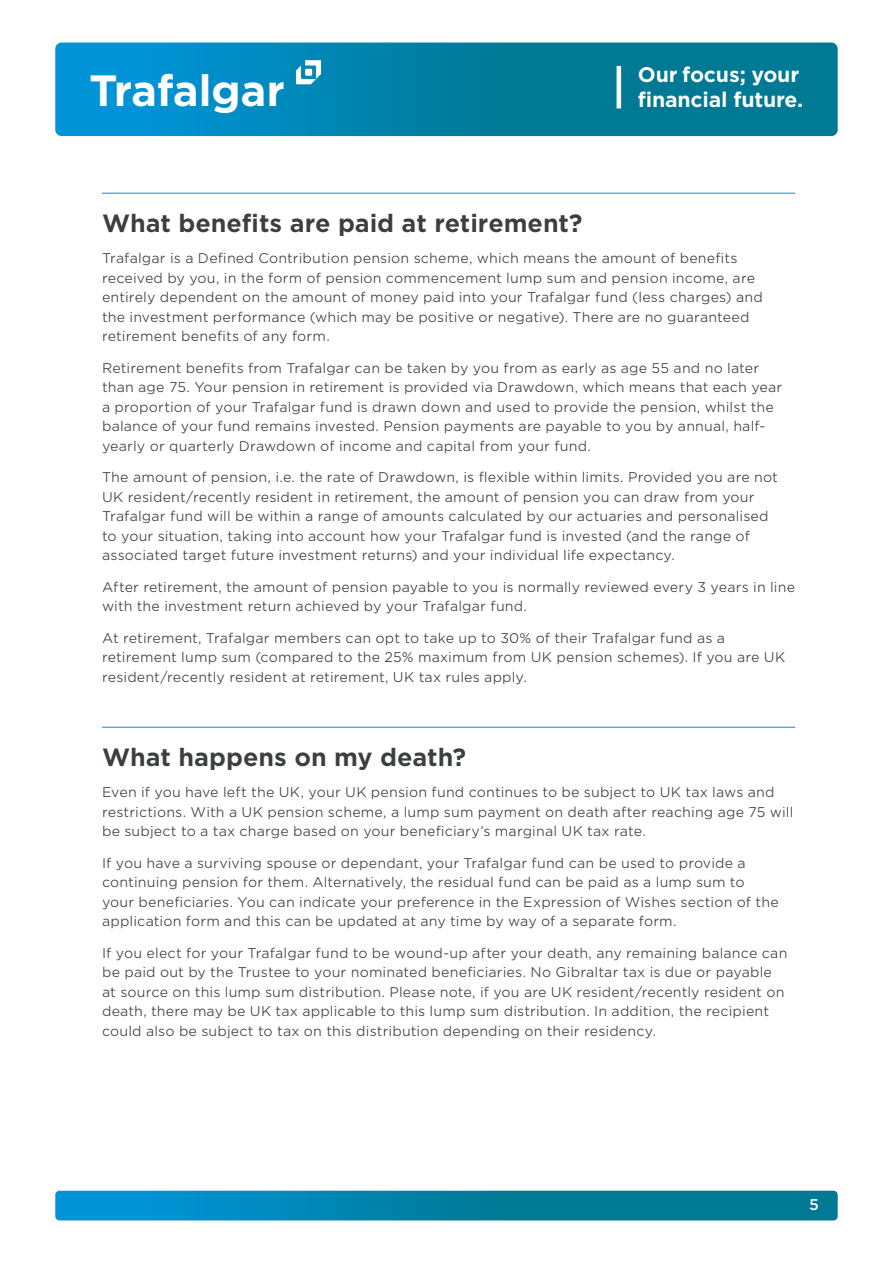
<style>
.page{position:relative;width:893px;height:1263px;background:#fff}
.page>*{position:absolute;margin:0;border:0;box-sizing:border-box;transform-origin:0 0}
.t1{font:700 42px "Gotham S Sm";letter-spacing:-.015em;color:#fff}
.t2{font:700 24px "Gotham S Sm";letter-spacing:-.005em;color:#3b403c}
.t3{font:700 20.25px "Gotham S Sm";letter-spacing:-.01em;color:#fff}
.t4{font:500 15px "Gotham S Sm";color:#fff}
.t5{font:300 13.5px/19.5px "Gotham S Sm";letter-spacing:.01em;color:#3b403c}
</style>
<div class="page">
<svg style="left:55px;top:1191px;width:783px;height:29px;background:#0082aa"></svg>
<svg style="left:55px;top:43px;width:783px;height:93px;background:#0082aa"></svg>
<hr style="left:617px;top:66px;width:4px;height:42px;background:#fff">
<svg style="left:296px;top:60px;width:25px;height:24px"></svg>
<hr style="left:102px;top:193px;width:693px;height:1px;background:#0093d6">
<hr style="left:102px;top:727px;width:693px;height:1px;background:#0093d6">
<h1 class="t1" style="left:89px;top:62px;width:197px">Trafalgar</h1>
<h3 class="t3" style="left:638px;top:61px;width:163px">Our focus; your</h3>
<h3 class="t3" style="left:638px;top:85px;width:167px">financial future.</h3>
<h2 class="t2" style="left:102px;top:206px;width:482px">What benefits are paid at retirement?</h2>
<p class="t5" style="left:102px;top:248px;width:662px">Trafalgar is a Defined Contribution pension scheme, which means the amount of benefits received by you, in the form of pension commencement lump sum and pension income, are entirely dependent on the amount of money paid into your Trafalgar fund (less charges) and the investment performance (which may be positive or negative). There are no guaranteed retirement benefits of any form.</p>
<p class="t5" style="left:102px;top:358px;width:682px">Retirement benefits from Trafalgar can be taken by you from as early as age 55 and no later than age 75. Your pension in retirement is provided via Drawdown, which means that each year a proportion of your Trafalgar fund is drawn down and used to provide the pension, whilst the balance of your fund remains invested. Pension payments are payable to you by annual, half&shy;yearly or quarterly Drawdown of income and capital from your fund.</p>
<p class="t5" style="left:102px;top:467px;width:677px">The amount of pension, i.e. the rate of Drawdown, is flexible within limits. Provided you are not UK resident/recently resident in retirement, the amount of pension you can draw from your Trafalgar fund will be within a range of amounts calculated by our actuaries and personalised to your situation, taking into account how your Trafalgar fund is invested (and the range of associated target future investment returns) and your individual life expectancy.</p>
<p class="t5" style="left:102px;top:577px;width:694px">After retirement, the amount of pension payable to you is normally reviewed every 3 years in line with the investment return achieved by your Trafalgar fund.</p>
<p class="t5" style="left:102px;top:628px;width:685px">At retirement, Trafalgar members can opt to take up to 30% of their Trafalgar fund as a retirement lump sum (compared to the 25% maximum from UK pension schemes). If you are UK resident/recently resident at retirement, UK tax rules apply.</p>
<h2 class="t2" style="left:102px;top:740px;width:366px">What happens on my death?</h2>
<p class="t5" style="left:102px;top:782px;width:693px">Even if you have left the UK, your UK pension fund continues to be subject to UK tax laws and restrictions. With a UK pension scheme, a lump sum payment on death after reaching age 75 will be subject to a tax charge based on your beneficiary’s marginal UK tax rate.</p>
<p class="t5" style="left:102px;top:853px;width:678px">If you have a surviving spouse or dependant, your Trafalgar fund can be used to provide a continuing pension for them. Alternatively, the residual fund can be paid as a lump sum to your beneficiaries. You can indicate your preference in the Expression of Wishes section of the application form and this can be updated at any time by way of a separate form.</p>
<p class="t5" style="left:102px;top:943px;width:687px">If you elect for your Trafalgar fund to be wound-up after your death, any remaining balance can be paid out by the Trustee to your nominated beneficiaries. No Gibraltar tax is due or payable at source on this lump sum distribution. Please note, if you are UK resident/recently resident on death, there may be UK tax applicable to this lump sum distribution. In addition, the recipient could also be subject to tax on this distribution depending on their residency.</p>
<p class="t4" style="left:809px;top:1194px;width:11px">5</p>
</div>
